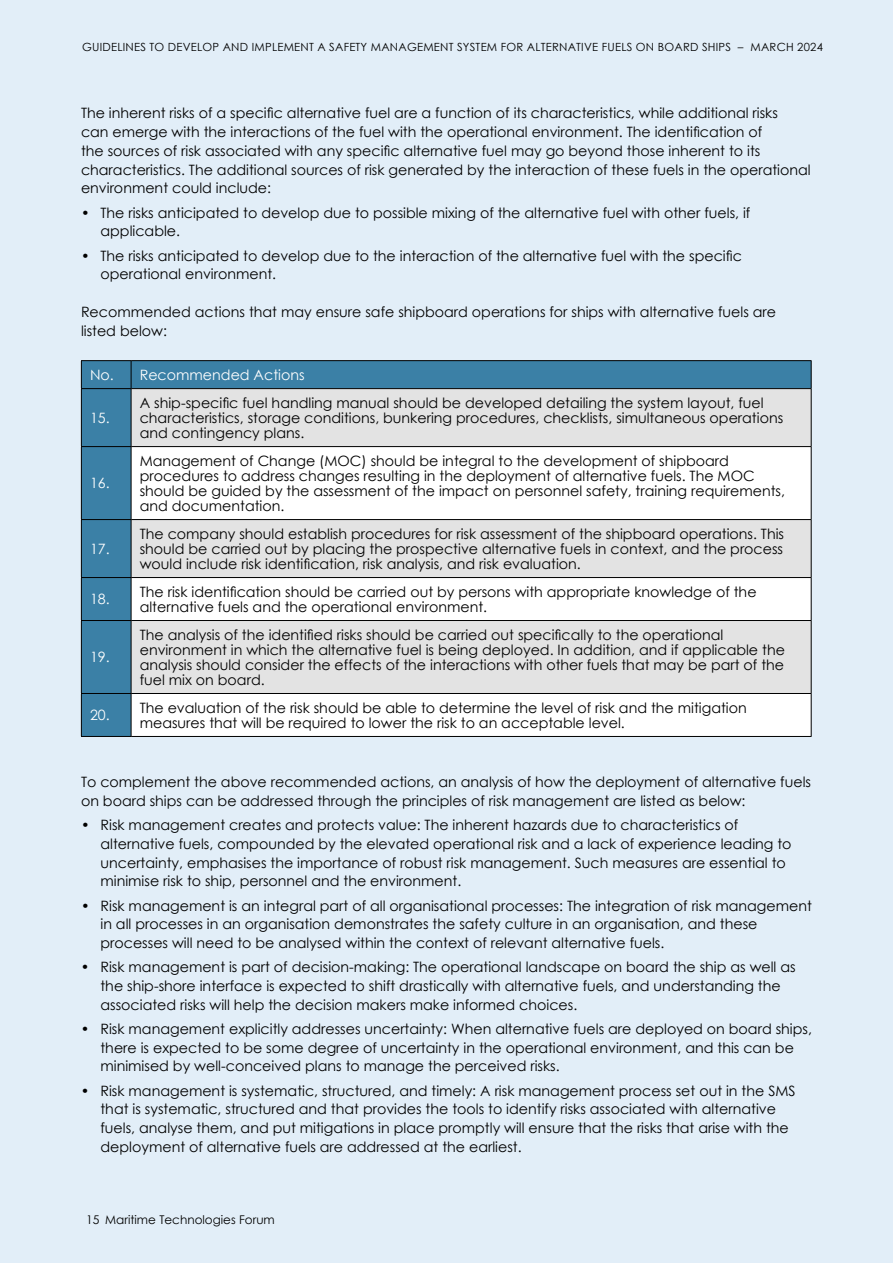
<style>
.page{position:relative;width:893px;height:1263px;background:#e2eef8}
.page>*{position:absolute;margin:0;border:0;box-sizing:border-box;transform-origin:0 0}
.t1{font:14.25px/18.8px "Century Gothic";color:#000}
.t2{font:14.25px "Century Gothic";color:#fff}
.t3{font:12px "Century Gothic";color:#000}
.t4{font:11.25px "Century Gothic";letter-spacing:.02em;color:#000}
</style>
<div class="page">
<div style="left:82px;top:361px;width:729px;height:375px;background:#3b80a6"></div>
<div style="left:132px;top:389px;width:679px;height:57px;background:#e3e3e3"></div>
<svg style="left:132px;top:447px;width:679px;height:289px;background:#f1f1f1"></svg>
<svg style="left:131px;top:361px;width:1px;height:27px"></svg>
<svg style="left:811px;top:361px;width:1px;height:27px"></svg>
<hr style="left:81px;top:388px;width:50px;height:1px;background:#000">
<hr style="left:81px;top:389px;width:1px;height:57px;background:#000">
<hr style="left:131px;top:388px;width:680px;height:1px;background:#000">
<hr style="left:81px;top:446px;width:50px;height:1px;background:#000">
<hr style="left:81px;top:447px;width:1px;height:72px;background:#000">
<hr style="left:131px;top:446px;width:680px;height:1px;background:#000">
<hr style="left:81px;top:519px;width:50px;height:1px;background:#000">
<hr style="left:81px;top:520px;width:1px;height:57px;background:#000">
<hr style="left:131px;top:519px;width:680px;height:1px;background:#000">
<hr style="left:81px;top:577px;width:50px;height:1px;background:#000">
<hr style="left:81px;top:578px;width:1px;height:42px;background:#000">
<hr style="left:131px;top:577px;width:680px;height:1px;background:#000">
<hr style="left:81px;top:620px;width:50px;height:1px;background:#000">
<hr style="left:81px;top:621px;width:1px;height:72px;background:#000">
<hr style="left:131px;top:620px;width:680px;height:1px;background:#000">
<hr style="left:81px;top:693px;width:50px;height:1px;background:#000">
<hr style="left:81px;top:694px;width:1px;height:42px;background:#000">
<hr style="left:131px;top:693px;width:680px;height:1px;background:#000">
<hr style="left:81px;top:736px;width:50px;height:1px;background:#000">
<hr style="left:131px;top:736px;width:680px;height:1px;background:#000">
<hr style="left:131px;top:389px;width:1px;height:57px;background:#000">
<hr style="left:811px;top:389px;width:1px;height:57px;background:#000">
<hr style="left:131px;top:447px;width:1px;height:72px;background:#000">
<hr style="left:811px;top:447px;width:1px;height:72px;background:#000">
<hr style="left:131px;top:520px;width:1px;height:57px;background:#000">
<hr style="left:811px;top:520px;width:1px;height:57px;background:#000">
<hr style="left:131px;top:578px;width:1px;height:42px;background:#000">
<hr style="left:811px;top:578px;width:1px;height:42px;background:#000">
<hr style="left:131px;top:621px;width:1px;height:72px;background:#000">
<hr style="left:811px;top:621px;width:1px;height:72px;background:#000">
<hr style="left:131px;top:694px;width:1px;height:42px;background:#000">
<hr style="left:811px;top:694px;width:1px;height:42px;background:#000">
<svg style="left:81px;top:361px;width:1px;height:27px"></svg>
<hr style="left:81px;top:360px;width:50px;height:1px;background:#000">
<hr style="left:131px;top:360px;width:680px;height:1px;background:#000">
<p class="t4" style="left:82px;top:39px;width:742px">GUIDELINES TO DEVELOP AND IMPLEMENT A SAFETY MANAGEMENT SYSTEM FOR ALTERNATIVE FUELS ON BOARD SHIPS – MARCH 2024</p>
<p class="t1" style="left:81px;top:104px;width:731px">The inherent risks of a specific alternative fuel are a function of its characteristics, while additional risks<br>can emerge with the interactions of the fuel with the operational environment. The identification of<br>the sources of risk associated with any specific alternative fuel may go beyond those inherent to its characteristics. The additional sources of risk generated by the interaction of these fuels in the operational environment could include:</p>
<p class="t1" style="left:101px;top:203px;width:651px;text-indent:-20px">• The risks anticipated to develop due to possible mixing of the alternative fuel with other fuels, if applicable.</p>
<p class="t1" style="left:101px;top:246px;width:643px;text-indent:-20px">• The risks anticipated to develop due to the interaction of the alternative fuel with the specific operational environment.</p>
<p class="t1" style="left:81px;top:302px;width:697px">Recommended actions that may ensure safe shipboard operations for ships with alternative fuels are listed below:</p>
<p class="t2" style="left:90px;top:365px;width:216px">No. Recommended Actions</p>
<p class="t2" style="left:90px;top:408px;width:21px">15.</p>
<p class="t1" style="left:140px;top:395px;width:645px;line-height:15px">A ship-specific fuel handling manual should be developed detailing the system layout, fuel characteristics, storage conditions, bunkering procedures, checklists, simultaneous operations and contingency plans.</p>
<p class="t2" style="left:90px;top:473px;width:21px">16.</p>
<p class="t2" style="left:90px;top:539px;width:21px">17.</p>
<p class="t1" style="left:140px;top:453px;width:647px;line-height:15px">Management of Change (MOC) should be integral to the development of shipboard procedures to address changes resulting in the deployment of alternative fuels. The MOC should be guided by the assessment of the impact on personnel safety, training requirements, and documentation.</p>
<p class="t1" style="left:140px;top:526px;width:646px;line-height:15px;text-align:justify">The company should establish procedures for risk assessment of the shipboard operations. This should be carried out by placing the prospective alternative fuels in context, and the process would include risk identification, risk analysis, and risk evaluation.</p>
<p class="t2" style="left:90px;top:589px;width:21px">18.</p>
<p class="t1" style="left:140px;top:584px;width:618px;line-height:15px">The risk identification should be carried out by persons with appropriate knowledge of the alternative fuels and the operational environment.</p>
<p class="t2" style="left:90px;top:647px;width:21px">19.</p>
<p class="t1" style="left:140px;top:627px;width:647px;line-height:15px">The analysis of the identified risks should be carried out specifically to the operational environment in which the alternative fuel is being deployed. In addition, and if applicable the analysis should consider the effects of the interactions with other fuels that may be part of the fuel mix on board.</p>
<p class="t2" style="left:90px;top:705px;width:21px">20.</p>
<p class="t1" style="left:140px;top:700px;width:608px;line-height:15px">The evaluation of the risk should be able to determine the level of risk and the mitigation measures that will be required to lower the risk to an acceptable level.</p>
<p class="t1" style="left:81px;top:772px;width:731px">To complement the above recommended actions, an analysis of how the deployment of alternative fuels on board ships can be addressed through the principles of risk management are listed as below:</p>
<p class="t1" style="left:101px;top:815px;width:693px;text-indent:-20px">• Risk management creates and protects value: The inherent hazards due to characteristics of alternative fuels, compounded by the elevated operational risk and a lack of experience leading to uncertainty, emphasises the importance of robust risk management. Such measures are essential to minimise risk to ship, personnel and the environment.</p>
<p class="t1" style="left:100px;top:896px;width:713px;text-indent:-19px">• Risk management is an integral part of all organisational processes: The integration of risk management in all processes in an organisation demonstrates the safety culture in an organisation, and these processes will need to be analysed within the context of relevant alternative fuels.</p>
<p class="t1" style="left:100px;top:957px;width:697px;text-indent:-20px">• Risk management is part of decision-making: The operational landscape on board the ship as well as the ship-shore interface is expected to shift drastically with alternative fuels, and understanding the associated risks will help the decision makers make informed choices.</p>
<p class="t1" style="left:100px;top:1019px;width:713px;text-indent:-20px">• Risk management explicitly addresses uncertainty: When alternative fuels are deployed on board ships, there is expected to be some degree of uncertainty in the operational environment, and this can be minimised by well-conceived plans to manage the perceived risks.</p>
<p class="t1" style="left:100px;top:1081px;width:697px;text-indent:-20px">• Risk management is systematic, structured, and timely: A risk management process set out in the SMS that is systematic, structured and that provides the tools to identify risks associated with alternative fuels, analyse them, and put mitigations in place promptly will ensure that the risks that arise with the deployment of alternative fuels are addressed at the earliest.</p>
<p class="t3" style="left:86px;top:1211px;width:190px">15 Maritime Technologies Forum</p>
</div>
